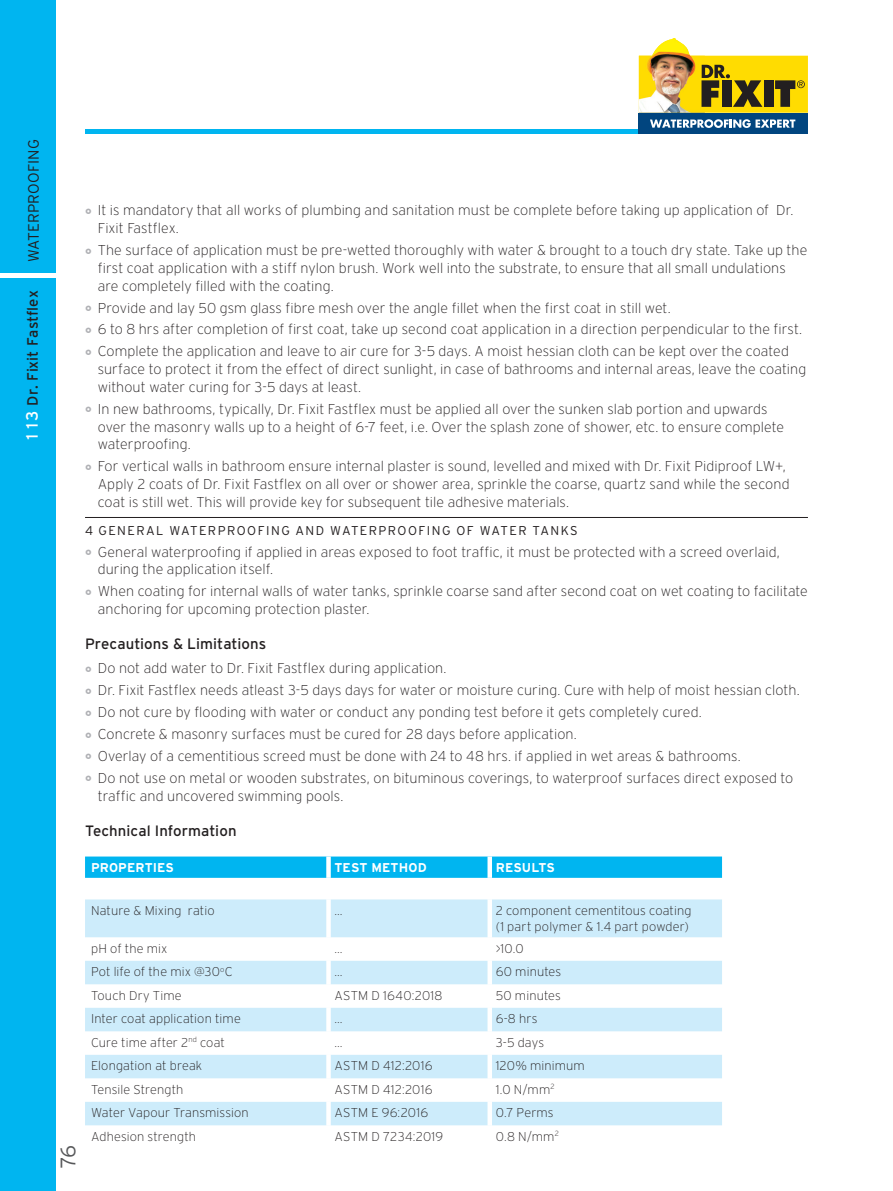
<style>
.page{position:relative;width:893px;height:1191px;background:#fff}
.page>*{position:absolute;margin:0;border:0;box-sizing:border-box;transform-origin:0 0}
.t1{font:300 21px "Interstate Plus";color:#57585a}
.HEADING_PARAGRAPH{font:15px "Interstate Plus";letter-spacing:.005em;color:#231f20}
.vertcial_product{font:15px "Interstate Plus";color:#231f20}
.t2{font:300 15px "Interstate Plus";letter-spacing:.005em;color:#231f20}
.t3{font:200 14.25px/17.7px "Interstate";letter-spacing:.005em;color:#231f20}
.TABLE_LEFT_8_5_PT{font:200 12.75px/16.5px "Interstate";letter-spacing:.01em;color:#231f20}
.RULE_ABOBE{font:300 12.75px "Interstate Plus";letter-spacing:.11em;color:#231f20}
.TABLE_REVERSE_HEADIN{font:700 12.75px "Interstate Plus";letter-spacing:.01em;color:#fff}
.s1{font-size:16.5px;color:#fff}
</style>
<div class="page">
<div style="left:0;top:0;width:55px;height:1191px;background:#00b5f0"></div>
<div style="left:85px;top:129px;width:723px;height:5px;background:#00b5f0"></div>
<div style="left:0;top:273px;width:56px;height:5px;background:#fff"></div>
<div style="left:639px;top:113px;width:169px;height:21px;background:#01457f"></div>
<svg style="left:639px;top:38px;width:169px;height:75px"></svg>
<svg style="left:650px;top:119px;width:145px;height:9px"></svg>
<hr style="left:85px;top:517px;width:723px;height:1px;background:#231f20">
<svg style="left:85px;top:856px;width:637px;height:22px;background:#08b7f0"></svg>
<svg style="left:85px;top:899px;width:637px;height:226px;fill:#cdecfb"></svg>
<div style="left:326px;top:856px;width:5px;height:22px;background:#fff"></div>
<div style="left:326px;top:899px;width:5px;height:38px;background:#fff"></div>
<div style="left:326px;top:937px;width:5px;height:23px;background:#fff"></div>
<div style="left:326px;top:960px;width:5px;height:24px;background:#fff"></div>
<div style="left:326px;top:984px;width:5px;height:23px;background:#fff"></div>
<div style="left:326px;top:1007px;width:5px;height:24px;background:#fff"></div>
<div style="left:326px;top:1031px;width:5px;height:23px;background:#fff"></div>
<div style="left:326px;top:1054px;width:5px;height:24px;background:#fff"></div>
<div style="left:326px;top:1078px;width:5px;height:23px;background:#fff"></div>
<div style="left:326px;top:1101px;width:5px;height:24px;background:#fff"></div>
<div style="left:487px;top:856px;width:5px;height:22px;background:#fff"></div>
<div style="left:487px;top:899px;width:5px;height:38px;background:#fff"></div>
<div style="left:487px;top:937px;width:5px;height:23px;background:#fff"></div>
<div style="left:487px;top:960px;width:5px;height:24px;background:#fff"></div>
<div style="left:487px;top:984px;width:5px;height:23px;background:#fff"></div>
<div style="left:487px;top:1007px;width:5px;height:24px;background:#fff"></div>
<div style="left:487px;top:1031px;width:5px;height:23px;background:#fff"></div>
<div style="left:487px;top:1054px;width:5px;height:24px;background:#fff"></div>
<div style="left:487px;top:1078px;width:5px;height:23px;background:#fff"></div>
<div style="left:487px;top:1101px;width:5px;height:24px;background:#fff"></div>
<p class="t2" style="left:25px;top:262px;width:124px;rotate:-90deg">WATERPROOFING</p>
<p class="vertcial_product" style="left:24px;top:441px;width:153px;rotate:-90deg"><span class="s1">113</span> Dr. Fixit Fastflex</p>
<p class="t1" style="left:56px;top:1167px;width:24px;rotate:-90deg">76</p>
<p class="t3" style="left:98px;top:202px;width:697px">It is mandatory that all works of plumbing and sanitation must be complete before taking up application of Dr.<br>Fixit Fastflex.</p>
<p class="t3" style="left:98px;top:241px;width:711px">The surface of application must be pre-wetted thoroughly with water &amp; brought to a touch dry state. Take up the first coat application with a stiff nylon brush. Work well into the substrate, to ensure that all small undulations are completely filled with the coating.</p>
<p class="t3" style="left:98px;top:299px;width:574px">Provide and lay 50 gsm glass fibre mesh over the angle fillet when the first coat in still wet.</p>
<p class="t3" style="left:98px;top:321px;width:706px">6 to 8 hrs after completion of first coat, take up second coat application in a direction perpendicular to the first.</p>
<p class="t3" style="left:98px;top:342px;width:710px">Complete the application and leave to air cure for 3-5 days. A moist hessian cloth can be kept over the coated surface to protect it from the effect of direct sunlight, in case of bathrooms and internal areas, leave the coating without water curing for 3-5 days at least.</p>
<p class="t3" style="left:98px;top:400px;width:688px">In new bathrooms, typically, Dr. Fixit Fastflex must be applied all over the sunken slab portion and upwards over the masonry walls up to a height of 6-7 feet, i.e. Over the splash zone of shower, etc. to ensure complete waterproofing.</p>
<p class="t3" style="left:98px;top:457px;width:693px">For vertical walls in bathroom ensure internal plaster is sound, levelled and mixed with Dr. Fixit Pidiproof LW+,<br>Apply 2 coats of Dr. Fixit Fastflex on all over or shower area, sprinkle the coarse, quartz sand while the second coat is still wet. This will provide key for subsequent tile adhesive materials.</p>
<p class="RULE_ABOBE" style="left:85px;top:523px;width:494px">4 GENERAL WATERPROOFING AND WATERPROOFING OF WATER TANKS</p>
<p class="t3" style="left:98px;top:543px;width:684px">General waterproofing if applied in areas exposed to foot traffic, it must be protected with a screed overlaid, during the application itself.</p>
<p class="t3" style="left:98px;top:582px;width:712px">When coating for internal walls of water tanks, sprinkle coarse sand after second coat on wet coating to facilitate anchoring for upcoming protection plaster.</p>
<p class="HEADING_PARAGRAPH" style="left:85px;top:635px;width:183px">Precautions &amp; Limitations</p>
<p class="t3" style="left:98px;top:659px;width:350px">Do not add water to Dr. Fixit Fastflex during application.</p>
<p class="t3" style="left:98px;top:681px;width:703px">Dr. Fixit Fastflex needs atleast 3-5 days days for water or moisture curing. Cure with help of moist hessian cloth.</p>
<p class="t3" style="left:98px;top:703px;width:606px">Do not cure by flooding with water or conduct any ponding test before it gets completely cured.</p>
<p class="t3" style="left:98px;top:725px;width:481px">Concrete &amp; masonry surfaces must be cured for 28 days before application.</p>
<p class="t3" style="left:98px;top:747px;width:645px">Overlay of a cementitious screed must be done with 24 to 48 hrs. if applied in wet areas &amp; bathrooms.</p>
<p class="t3" style="left:98px;top:769px;width:697px">Do not use on metal or wooden substrates, on bituminous coverings, to waterproof surfaces direct exposed to traffic and uncovered swimming pools.</p>
<p class="HEADING_PARAGRAPH" style="left:85px;top:822px;width:153px">Technical Information</p>
<p class="TABLE_REVERSE_HEADIN" style="left:91px;top:860px;width:84px">PROPERTIES</p>
<p class="TABLE_REVERSE_HEADIN" style="left:335px;top:860px;width:94px">TEST METHOD</p>
<p class="TABLE_REVERSE_HEADIN" style="left:496px;top:860px;width:61px">RESULTS</p>
<p class="TABLE_LEFT_8_5_PT" style="left:91px;top:902px;width:125px">Nature &amp; Mixing ratio</p>
<p class="TABLE_LEFT_8_5_PT" style="left:335px;top:902px;width:10px">…</p>
<p class="TABLE_LEFT_8_5_PT" style="left:496px;top:902px;width:197px">2 component cementitous coating (1 part polymer &amp; 1.4 part powder)</p>
<p class="TABLE_LEFT_8_5_PT" style="left:91px;top:940px;width:78px">pH of the mix</p>
<p class="TABLE_LEFT_8_5_PT" style="left:335px;top:940px;width:10px">…</p>
<p class="TABLE_LEFT_8_5_PT" style="left:496px;top:940px;width:30px">&gt;10.0</p>
<p class="TABLE_LEFT_8_5_PT" style="left:91px;top:963px;width:143px">Pot life of the mix @30<sup>o</sup>C</p>
<p class="TABLE_LEFT_8_5_PT" style="left:335px;top:963px;width:10px">…</p>
<p class="TABLE_LEFT_8_5_PT" style="left:496px;top:963px;width:67px">60 minutes</p>
<p class="TABLE_LEFT_8_5_PT" style="left:91px;top:987px;width:92px">Touch Dry Time</p>
<p class="TABLE_LEFT_8_5_PT" style="left:335px;top:987px;width:109px">ASTM D 1640:2018</p>
<p class="TABLE_LEFT_8_5_PT" style="left:496px;top:987px;width:67px">50 minutes</p>
<p class="TABLE_LEFT_8_5_PT" style="left:91px;top:1010px;width:151px">Inter coat application time</p>
<p class="TABLE_LEFT_8_5_PT" style="left:335px;top:1010px;width:10px">…</p>
<p class="TABLE_LEFT_8_5_PT" style="left:496px;top:1010px;width:43px">6-8 hrs</p>
<p class="TABLE_LEFT_8_5_PT" style="left:91px;top:1034px;width:135px">Cure time after 2<sup>nd</sup> coat</p>
<p class="TABLE_LEFT_8_5_PT" style="left:335px;top:1034px;width:10px">…</p>
<p class="TABLE_LEFT_8_5_PT" style="left:496px;top:1034px;width:50px">3-5 days</p>
<p class="TABLE_LEFT_8_5_PT" style="left:91px;top:1057px;width:113px">Elongation at break</p>
<p class="TABLE_LEFT_8_5_PT" style="left:335px;top:1057px;width:99px">ASTM D 412:2016</p>
<p class="TABLE_LEFT_8_5_PT" style="left:496px;top:1057px;width:91px">120% minimum</p>
<p class="TABLE_LEFT_8_5_PT" style="left:91px;top:1081px;width:94px">Tensile Strength</p>
<p class="TABLE_LEFT_8_5_PT" style="left:335px;top:1081px;width:99px">ASTM D 412:2016</p>
<p class="TABLE_LEFT_8_5_PT" style="left:496px;top:1081px;width:60px">1.0 N/mm<sup>2</sup></p>
<p class="TABLE_LEFT_8_5_PT" style="left:91px;top:1104px;width:159px">Water Vapour Transmission</p>
<p class="TABLE_LEFT_8_5_PT" style="left:335px;top:1104px;width:95px">ASTM E 96:2016</p>
<p class="TABLE_LEFT_8_5_PT" style="left:496px;top:1104px;width:59px">0.7 Perms</p>
<p class="TABLE_LEFT_8_5_PT" style="left:91px;top:1128px;width:107px">Adhesion strength</p>
<p class="TABLE_LEFT_8_5_PT" style="left:335px;top:1128px;width:110px">ASTM D 7234:2019</p>
<p class="TABLE_LEFT_8_5_PT" style="left:496px;top:1128px;width:65px">0.8 N/mm<sup>2</sup></p>
</div>
